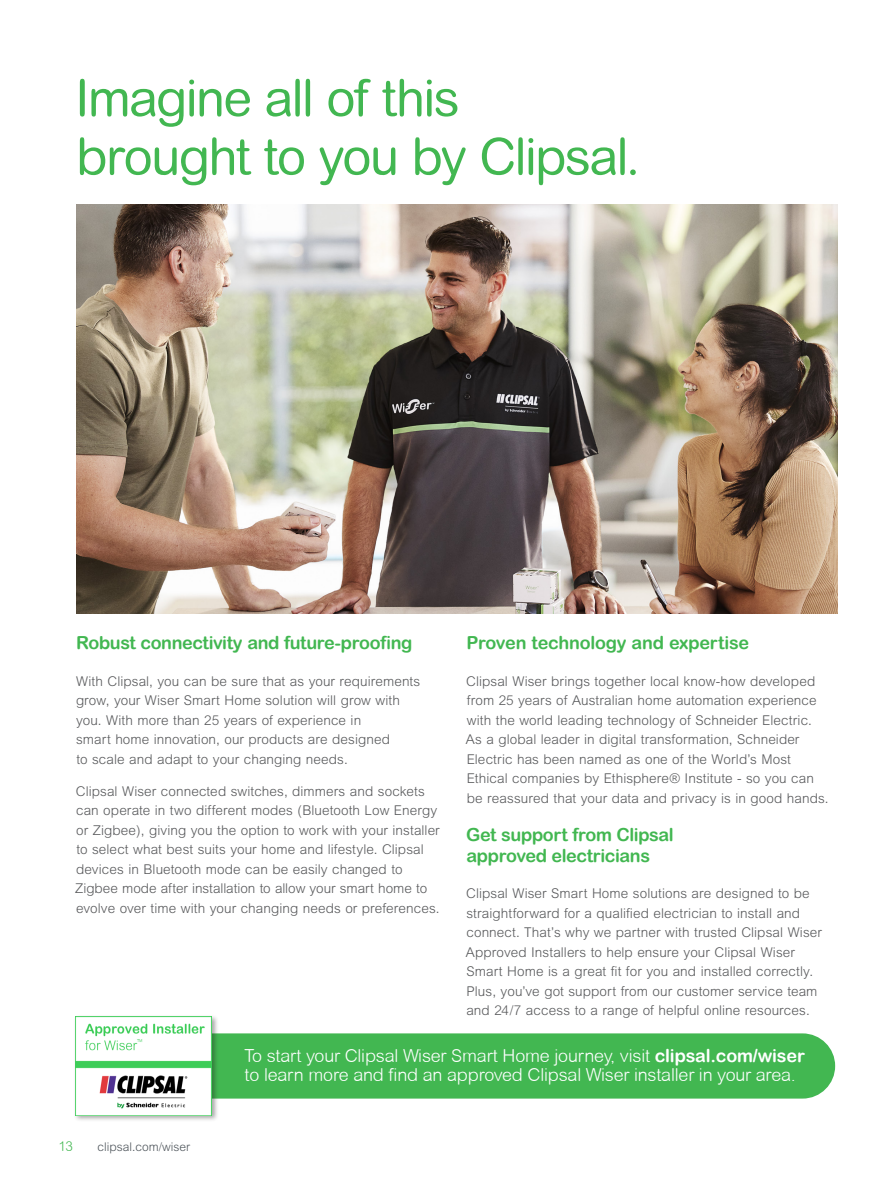
<style>
.page{position:relative;width:893px;height:1187px;background:#fff}
.page>*{position:absolute;margin:0;border:0;box-sizing:border-box;transform-origin:0 0}
.t1{font:51px/58.5px "Arial Rounded MT";letter-spacing:-.035em;color:#42b751}
.t2{font:300 18px/19.5px "Arial Rounded MT";letter-spacing:-.01em;color:#fff}
.t3{font:700 18px/21px "Arial Rounded MT";letter-spacing:-.02em;color:#42b751}
.t4{font:300 13.5px/19.5px "M Arial";letter-spacing:.005em;color:#57585a}
.t5{font:300 13.5px "Arial Rounded MT";color:#42b751}
.t6{font:300 12px "M Arial";color:#4d545a}
.s1{font-weight:700}
</style>
<div class="page">
<div style="left:218px;top:1033px;width:617px;height:65px;background:#42b751"></div>
<img style="left:76px;top:205px;width:761px;height:408px">
<div style="left:73px;top:1014px;width:145px;height:107px;background:#231f20;opacity:.4"></div>
<img style="left:76px;top:1016px;width:136px;height:99px">
<h1 class="t1" style="left:75px;top:68px;width:566px">Imagine all of this brought to you by Clipsal.</h1>
<h2 class="t3" style="left:76px;top:631px;width:338px">Robust connectivity and future-proofing</h2>
<p class="t4" style="left:76px;top:671px;width:346px">With Clipsal, you can be sure that as your requirements grow, your Wiser Smart Home solution will grow with you. With more than 25 years of experience in<br>smart home innovation, our products are designed<br>to scale and adapt to your changing needs.</p>
<p class="t4" style="left:75px;top:781px;width:366px">Clipsal Wiser connected switches, dimmers and sockets can operate in two different modes (Bluetooth Low Energy or Zigbee), giving you the option to work with your installer to select what best suits your home and lifestyle. Clipsal devices in Bluetooth mode can be easily changed to Zigbee mode after installation to allow your smart home to evolve over time with your changing needs or preferences.</p>
<h2 class="t3" style="left:466px;top:631px;width:284px">Proven technology and expertise</h2>
<p class="t4" style="left:466px;top:671px;width:364px">Clipsal Wiser brings together local know-how developed from 25 years of Australian home automation experience with the world leading technology of Schneider Electric.<br>As a global leader in digital transformation, Schneider Electric has been named as one of the World’s Most Ethical companies by Ethisphere® Institute - so you can be reassured that your data and privacy is in good hands.</p>
<h2 class="t3" style="left:466px;top:823px;width:209px">Get support from Clipsal approved electricians</h2>
<p class="t4" style="left:466px;top:883px;width:357px">Clipsal Wiser Smart Home solutions are designed to be straightforward for a qualified electrician to install and connect. That’s why we partner with trusted Clipsal Wiser Approved Installers to help ensure your Clipsal Wiser Smart Home is a great fit for you and installed correctly.<br>Plus, you’ve got support from our customer service team and 24/7 access to a range of helpful online resources.</p>
<p class="t5" style="left:58px;top:1138px;width:16px">13</p>
<p class="t6" style="left:98px;top:1139px;width:94px">clipsal.com/wiser</p>
<h2 class="t2" style="left:245px;top:1045px;width:562px">To start your Clipsal Wiser Smart Home journey, visit <span class="s1">clipsal.com/wiser </span>to learn more and find an approved Clipsal Wiser installer in your area.</h2>
</div>
